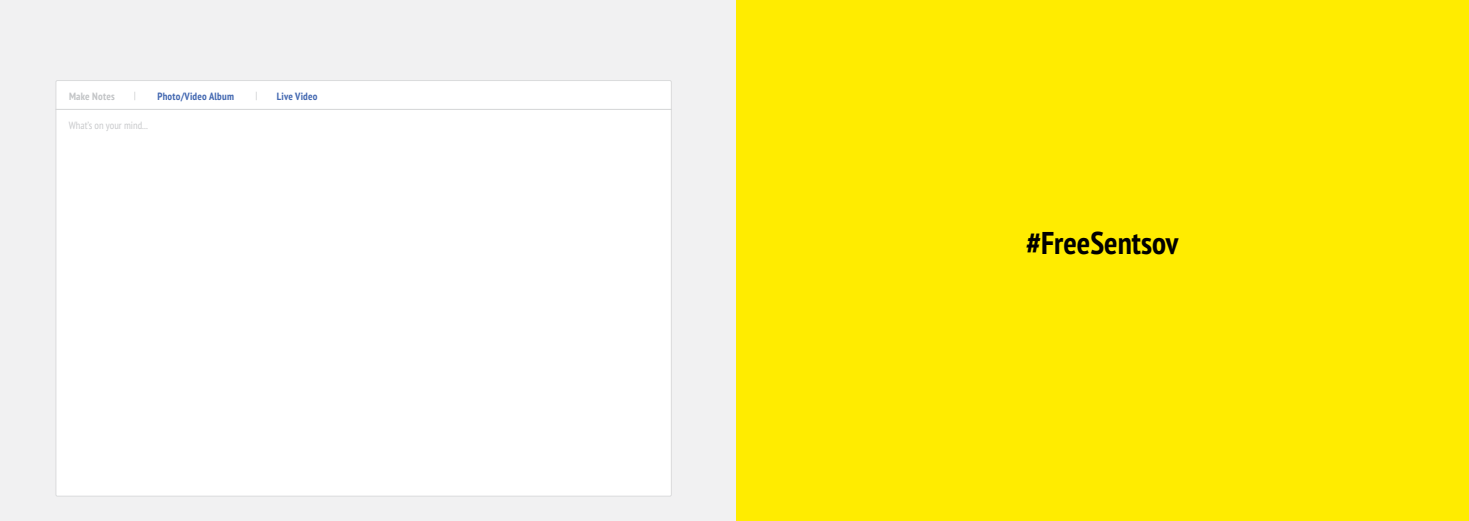
<style>
.page{position:relative;width:1469px;height:521px;background:#fff}
.page>*{position:absolute;margin:0;border:0;box-sizing:border-box;transform-origin:0 0}
.t1{font:700 condensed 31.5px "PT Sans Pro";color:#000}
.t2{font:700 condensed 10.5px "PT Sans Pro";letter-spacing:.02em;color:#4368b1}
.t3{font:condensed 10.5px "PT Sans Pro";color:#c9cacc}
.t4{font:700 condensed 10.5px "PT Sans Pro";letter-spacing:.02em;color:#c2c4c6}
</style>
<div class="page">
<div style="left:0;top:0;width:749px;height:521px;background:#f1f1f2"></div>
<div style="left:56px;top:81px;width:615px;height:415px;background:#fff;border-radius:2px"></div>
<hr style="left:55px;top:109px;width:616px;height:1px;background:#d3d5d6">
<div style="left:736px;top:0;width:732px;height:521px;background:#ffec00"></div>
<p class="t4" style="left:69px;top:89px;width:47px">Make Notes</p>
<p class="t2" style="left:157px;top:89px;width:78px">Photo/Video Album</p>
<p class="t2" style="left:277px;top:89px;width:42px">Live Video</p>
<p class="t3" style="left:69px;top:118px;width:81px">What’s on your mind...</p>
<h1 class="t1" style="left:1026px;top:223px;width:154px">#FreeSentsov</h1>
</div>
